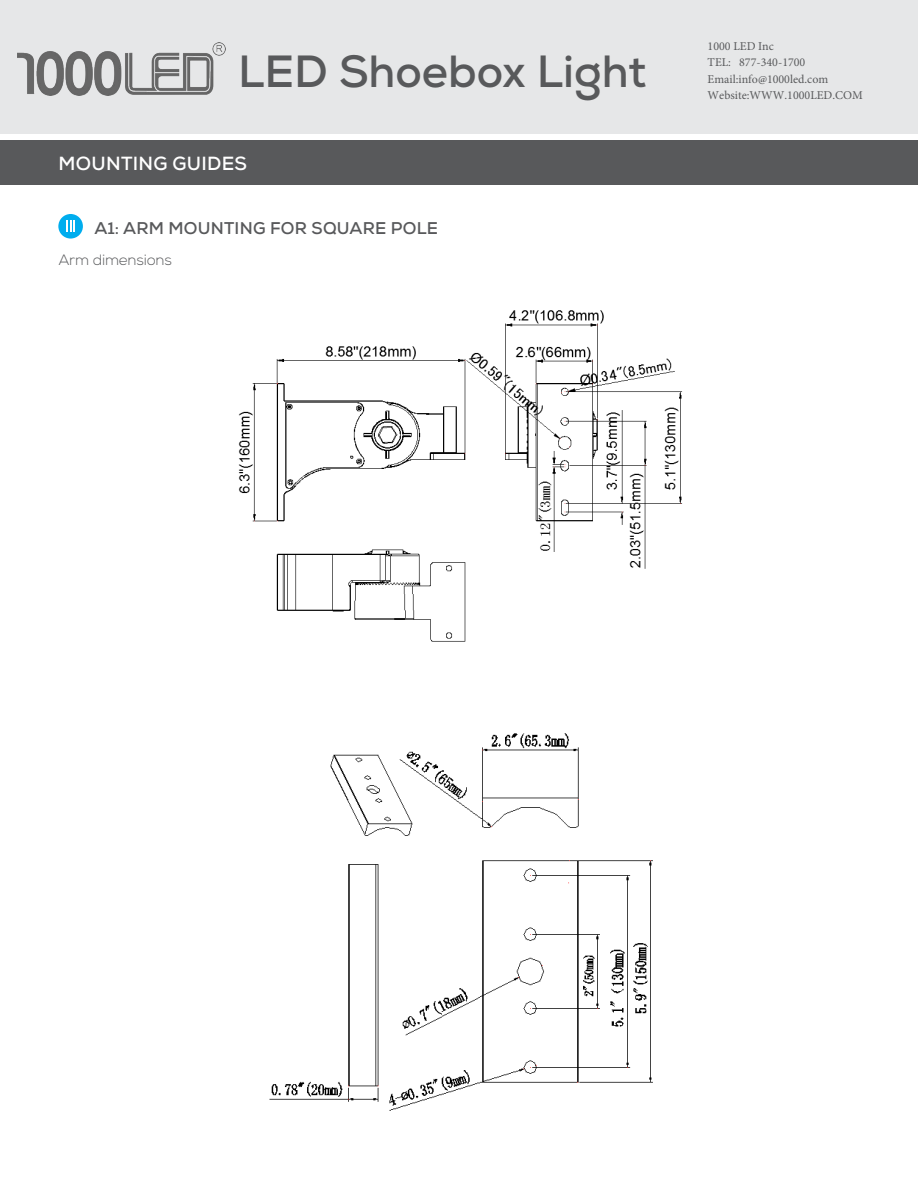
<style>
.page{position:relative;width:918px;height:1188px;background:#fff}
.page>*{position:absolute;margin:0;border:0;box-sizing:border-box;transform-origin:0 0}
.t1{font:700 45px "Nexa";color:#58595b}
.t2{font:700 19.05px "Nexa";letter-spacing:.015em;color:#fff}
.t3{font:700 16.95px "Nexa";letter-spacing:.015em;color:#58595b}
.t4{font:300 15px "Nexa";letter-spacing:-.01em;color:#58595b}
.t5{font:12px/16.5px "Minion Pro";color:#58595b}
</style>
<div class="page">
<div style="left:0;top:141px;width:918px;height:44px;background:#58595b"></div>
<div style="left:58px;top:214px;width:25px;height:25px;background:#00adee;border-radius:50%"></div>
<svg style="left:67px;top:221px;width:8px;height:11px"></svg>
<div style="left:0;top:0;width:918px;height:134px;background:#e6e7e8"></div>
<img style="left:269px;top:733px;width:384px;height:378px">
<img style="left:238px;top:310px;width:445px;height:332px">
<img style="left:18px;top:42px;width:207px;height:53px">
<h1 class="t1" style="left:238px;top:43px;width:410px">LED Shoebox Light</h1>
<h2 class="t2" style="left:59px;top:151px;width:190px">MOUNTING GUIDES</h2>
<h3 class="t3" style="left:94px;top:217px;width:345px">A1: ARM MOUNTING FOR SQUARE POLE</h3>
<p class="t4" style="left:58px;top:251px;width:115px">Arm dimensions</p>
<p class="t5" style="left:708px;top:38px;width:157px">1000 LED Inc<br>TEL: 877-340-1700<br>Email:info@1000led.com<br>Website:WWW.1000LED.COM</p>
</div>
